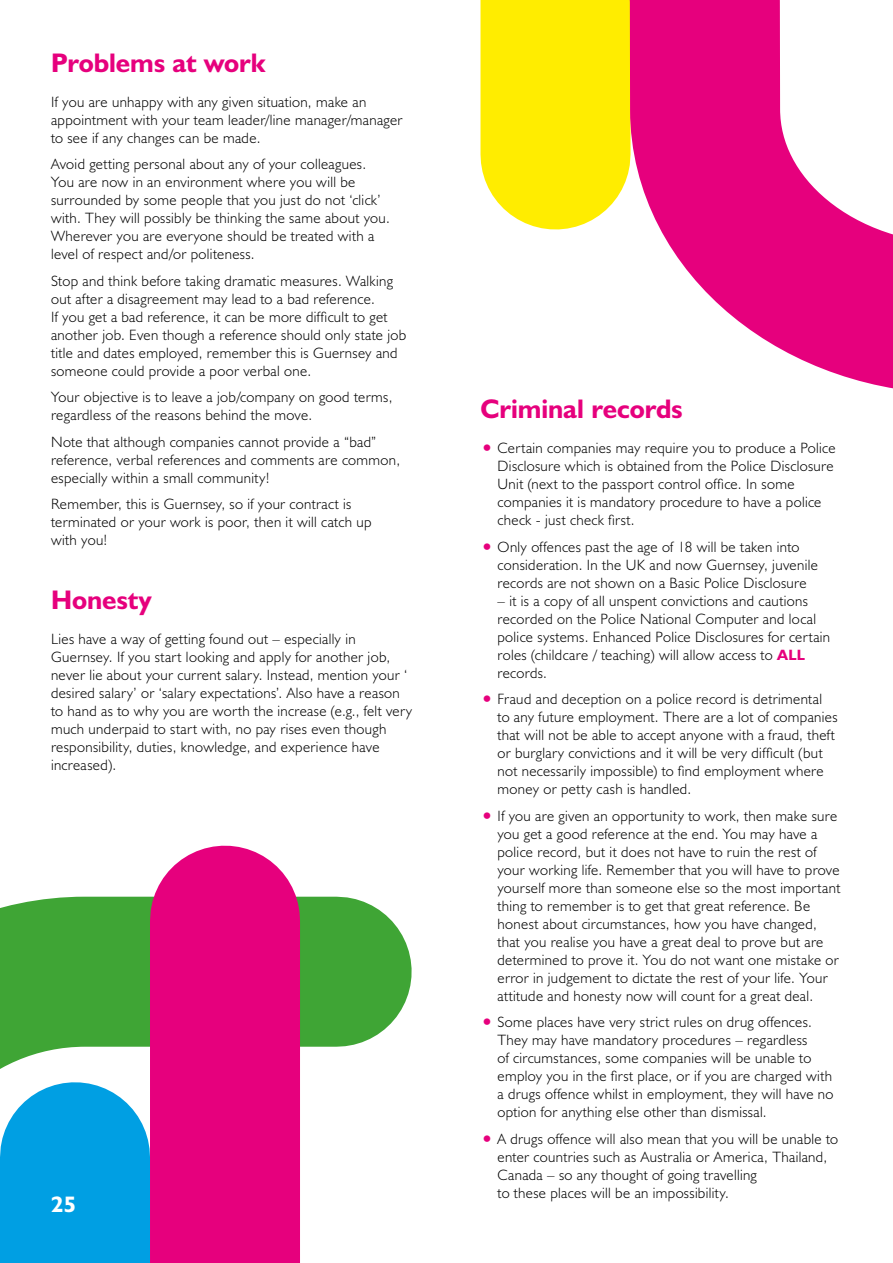
<style>
.page{position:relative;width:893px;height:1263px;background:#fff}
.page>*{position:absolute;margin:0;border:0;box-sizing:border-box;transform-origin:0 0}
.t1{font:700 27px "Humanist 521 BT";color:#e6007d}
.t2{font:700 22.5px "Humanist 521 BT";color:#fff}
.t3{font:300 15px/18px "Humanist 521 BT";letter-spacing:.025em;color:#000}
.s1{font-size:22.5px;color:#e6007d}
.s2{font-weight:700;color:#e6007d}
</style>
<div class="page">
<svg style="left:0;top:845px;width:412px;height:312px"></svg>
<div style="left:150px;top:921px;width:150px;height:342px;background:#e6007d"></div>
<div style="left:0;top:1157px;width:150px;height:106px;background:#009fe3"></div>
<svg style="left:480px;top:0;width:413px;height:389px"></svg>
<h1 class="t1" style="left:51px;top:46px;width:216px">Problems at work</h1>
<p class="t3" style="left:51px;top:92px;width:353px">If you are unhappy with any given situation, make an appointment with your team leader/line manager/manager to see if any changes can be made.</p>
<p class="t3" style="left:51px;top:155px;width:340px">Avoid getting personal about any of your colleagues.<br>You are now in an environment where you will be surrounded by some people that you just do not ‘click’ with. They will possibly be thinking the same about you.<br>Wherever you are everyone should be treated with a level of respect and/or politeness.</p>
<p class="t3" style="left:51px;top:271px;width:357px">Stop and think before taking dramatic measures. Walking out after a disagreement may lead to a bad reference.<br>If you get a bad reference, it can be more difficult to get another job. Even though a reference should only state job title and dates employed, remember this is Guernsey and someone could provide a poor verbal one.</p>
<p class="t3" style="left:51px;top:388px;width:343px">Your objective is to leave a job/company on good terms, regardless of the reasons behind the move.</p>
<p class="t3" style="left:51px;top:432px;width:351px">Note that although companies cannot provide a “bad” reference, verbal references and comments are common, especially within a small community!</p>
<p class="t3" style="left:51px;top:495px;width:322px">Remember, this is Guernsey, so if your contract is terminated or your work is poor, then it will catch up with you!</p>
<h1 class="t1" style="left:51px;top:583px;width:102px">Honesty</h1>
<p class="t3" style="left:51px;top:630px;width:363px">Lies have a way of getting found out – especially in Guernsey. If you start looking and apply for another job, never lie about your current salary. Instead, mention your ‘ desired salary’ or ‘salary expectations’. Also have a reason to hand as to why you are worth the increase (e.g., felt very much underpaid to start with, no pay rises even though responsibility, duties, knowledge, and experience have increased).</p>
<h2 class="t2" style="left:51px;top:1190px;width:26px">25</h2>
<h2 class="t2" style="left:51px;top:1193px;width:26px">25</h2>
<h1 class="t1" style="left:480px;top:392px;width:204px">Criminal records</h1>
<p class="t3" style="left:497px;top:439px;width:340px;text-indent:-17px"><span class="s1">•</span> Certain companies may require you to produce a Police Disclosure which is obtained from the Police Disclosure Unit (next to the passport control office. In some companies it is mandatory procedure to have a police check - just check first.</p>
<p class="t3" style="left:497px;top:537px;width:322px;text-indent:-17px"><span class="s1">•</span> Only offences past the age of 18 will be taken into consideration. In the UK and now Guernsey, juvenile records are not shown on a Basic Police Disclosure</p>
<p class="t3" style="left:497px;top:591px;width:334px">– it is a copy of all unspent convictions and cautions recorded on the Police National Computer and local police systems. Enhanced Police Disclosures for certain roles (childcare / teaching) will allow access to <span class="s2">ALL </span>records.</p>
<p class="t3" style="left:497px;top:690px;width:342px;text-indent:-17px"><span class="s1">•</span> Fraud and deception on a police record is detrimental to any future employment. There are a lot of companies that will not be able to accept anyone with a fraud, theft or burglary convictions and it will be very difficult (but not necessarily impossible) to find employment where money or petty cash is handled.</p>
<p class="t3" style="left:497px;top:806px;width:344px;text-indent:-17px"><span class="s1">•</span> If you are given an opportunity to work, then make sure you get a good reference at the end. You may have a police record, but it does not have to ruin the rest of your working life. Remember that you will have to prove yourself more than someone else so the most important thing to remember is to get that great reference. Be honest about circumstances, how you have changed, that you realise you have a great deal to prove but are determined to prove it. You do not want one mistake or error in judgement to dictate the rest of your life. Your attitude and honesty now will count for a great deal.</p>
<p class="t3" style="left:497px;top:1013px;width:337px;text-indent:-17px"><span class="s1">•</span> Some places have very strict rules on drug offences.<br>They may have mandatory procedures – regardless<br>of circumstances, some companies will be unable to employ you in the first place, or if you are charged with a drugs offence whilst in employment, they will have no option for anything else other than dismissal.</p>
<p class="t3" style="left:497px;top:1129px;width:342px;text-indent:-17px"><span class="s1">•</span> A drugs offence will also mean that you will be unable to enter countries such as Australia or America, Thailand, Canada – so any thought of going travelling<br>to these places will be an impossibility.</p>
</div>
